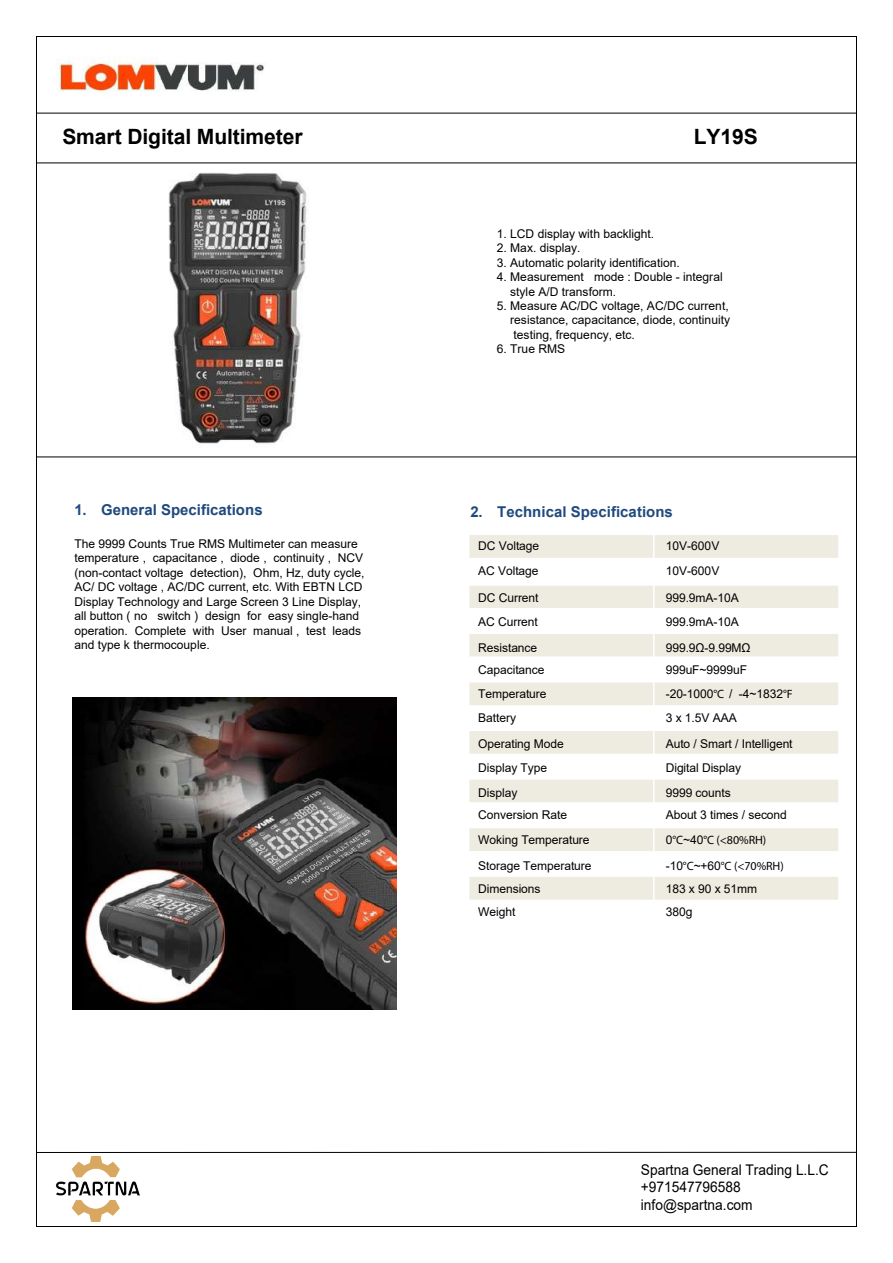
<style>
.page{position:relative;width:893px;height:1263px;background:#fff}
.page>*{position:absolute;margin:0;border:0;box-sizing:border-box;transform-origin:0 0}
.t1{font:700 21px "Arial";letter-spacing:-.005em;color:#000}
.t2{font:700 15px "Arial";letter-spacing:.005em;color:#1f497d}
.t3{font:14.7px/17.7px "Arial";color:#000;scale:.93 1}
.t4{font:12px/14.4px "Arial";color:#000}
.t5{font:12px "Myriad Pro";letter-spacing:-.005em;color:#000}
.s1{font-family:"Myriad Pro"}
.s2{font-family:"Arial"}
</style>
<div class="page">
<img style="left:37px;top:112px;width:409px;height:345px">
<div style="left:468px;top:632px;width:187px;height:26px;background:#eeece1;border:2px solid #fff"></div>
<div style="left:653px;top:632px;width:187px;height:26px;background:#eeece1;border:2px solid #fff"></div>
<div style="left:468px;top:657px;width:187px;height:25px;border:2px solid #fff"></div>
<div style="left:653px;top:657px;width:187px;height:25px;border:2px solid #fff"></div>
<div style="left:468px;top:681px;width:187px;height:26px;background:#eeece1;border:2px solid #fff"></div>
<div style="left:653px;top:681px;width:187px;height:26px;background:#eeece1;border:2px solid #fff"></div>
<div style="left:653px;top:705px;width:187px;height:26px;border:2px solid #fff"></div>
<div style="left:468px;top:729px;width:187px;height:26px;background:#eeece1;border:2px solid #fff"></div>
<div style="left:653px;top:729px;width:187px;height:26px;background:#eeece1;border:2px solid #fff"></div>
<div style="left:468px;top:754px;width:187px;height:26px;border:2px solid #fff"></div>
<div style="left:653px;top:754px;width:187px;height:26px;border:2px solid #fff"></div>
<div style="left:468px;top:778px;width:187px;height:26px;background:#eeece1;border:2px solid #fff"></div>
<div style="left:653px;top:778px;width:187px;height:26px;background:#eeece1;border:2px solid #fff"></div>
<div style="left:468px;top:802px;width:187px;height:26px;border:2px solid #fff"></div>
<div style="left:653px;top:802px;width:187px;height:26px;border:2px solid #fff"></div>
<div style="left:468px;top:827px;width:187px;height:25px;background:#eeece1;border:2px solid #fff"></div>
<div style="left:653px;top:827px;width:187px;height:25px;background:#eeece1;border:2px solid #fff"></div>
<div style="left:468px;top:851px;width:187px;height:26px;border:2px solid #fff"></div>
<div style="left:653px;top:851px;width:187px;height:26px;border:2px solid #fff"></div>
<div style="left:468px;top:875px;width:187px;height:26px;background:#eeece1;border:2px solid #fff"></div>
<div style="left:653px;top:875px;width:187px;height:26px;background:#eeece1;border:2px solid #fff"></div>
<div style="left:468px;top:584px;width:187px;height:25px;background:#eeece1;border:2px solid #fff"></div>
<div style="left:653px;top:584px;width:187px;height:25px;background:#eeece1;border:2px solid #fff"></div>
<img style="left:56px;top:1157px;width:84px;height:65px">
<img style="left:45px;top:57px;width:225px;height:111px">
<hr style="left:36px;top:113px;width:820px;height:1px;background:#000">
<hr style="left:36px;top:1152px;width:820px;height:1px;background:#000">
<hr style="left:36px;top:163px;width:820px;height:1px;background:#000">
<hr style="left:36px;top:457px;width:820px;height:1px;background:#000">
<hr style="left:37px;top:36px;width:819px;height:1px;background:#000">
<hr style="left:36px;top:37px;width:1px;height:1189px;background:#000">
<hr style="left:856px;top:37px;width:1px;height:1189px;background:#000">
<hr style="left:37px;top:1226px;width:819px;height:1px;background:#000">
<div style="left:468px;top:534px;width:187px;height:25px;background:#eeece1;border:2px solid #fff"></div>
<div style="left:653px;top:534px;width:187px;height:25px;background:#eeece1;border:2px solid #fff"></div>
<div style="left:468px;top:558px;width:187px;height:28px;border:2px solid #fff"></div>
<div style="left:653px;top:558px;width:187px;height:28px;border:2px solid #fff"></div>
<img style="left:72px;top:697px;width:325px;height:312px">
<h1 class="t1" style="left:62px;top:122px;width:242px">Smart Digital Multimeter</h1>
<h1 class="t1" style="left:694px;top:122px;width:66px">LY19S</h1>
<p class="t4" style="left:497px;top:226px;width:159px">1. LCD display with backlight.</p>
<p class="t4" style="left:497px;top:241px;width:85px">2. Max. display.</p>
<p class="t4" style="left:497px;top:255px;width:184px">3. Automatic polarity identification.</p>
<p class="t4" style="left:510px;top:270px;width:214px;text-indent:-13px">4. Measurement mode : Double - integral style A/D transform.</p>
<p class="t4" style="left:510px;top:298px;width:221px;text-align:justify;text-indent:-13px">5. Measure AC/DC voltage, AC/DC current, resistance, capacitance, diode, continuity testing, frequency, etc.</p>
<p class="t4" style="left:497px;top:342px;width:70px">6. True RMS</p>
<p class="t2" style="left:74px;top:500px;width:190px">1. General Specifications</p>
<p class="t4" style="left:74px;top:536px;width:292px">The 9999 Counts True RMS Multimeter can measure temperature , capacitance , diode , continuity , NCV (non-contact voltage detection), Ohm, Hz, duty cycle, AC/ DC voltage , AC/DC current, etc. With EBTN LCD Display Technology and Large Screen 3 Line Display, all button ( no switch ) design for easy single-hand operation. Complete with User manual , test leads and type k thermocouple.</p>
<p class="t4" style="left:478px;top:538px;width:63px">DC Voltage</p>
<p class="t4" style="left:666px;top:538px;width:55px">10V-600V</p>
<p class="t2" style="left:470px;top:501px;width:204px">2. Technical Specifications</p>
<p class="t4" style="left:478px;top:564px;width:62px">AC Voltage</p>
<p class="t4" style="left:666px;top:564px;width:55px">10V-600V</p>
<p class="t4" style="left:478px;top:591px;width:62px">DC Current</p>
<p class="t4" style="left:666px;top:591px;width:75px">999.9mA-10A</p>
<p class="t4" style="left:478px;top:615px;width:61px">AC Current</p>
<p class="t4" style="left:666px;top:615px;width:75px">999.9mA-10A</p>
<p class="t4" style="left:666px;top:640px;width:86px">999.9Ω-9.99MΩ</p>
<p class="t4" style="left:478px;top:640px;width:60px">Resistance</p>
<p class="t4" style="left:478px;top:658px;width:70px;line-height:24px">Capacitance<br>Temperature</p>
<p class="t4" style="left:478px;top:711px;width:39px">Battery</p>
<p class="t4" style="left:478px;top:736px;width:87px">Operating Mode</p>
<p class="t4" style="left:478px;top:786px;width:41px">Display</p>
<p class="t4" style="left:478px;top:760px;width:70px">Display Type</p>
<p class="t4" style="left:666px;top:663px;width:83px">999uF~9999uF</p>
<p class="t4" style="left:666px;top:682px;width:128px;line-height:24px">-20-1000<span class="s1">°C</span> / -4~1832<span class="s1">°F<br></span>3 x 1.5V AAA</p>
<p class="t4" style="left:666px;top:731px;width:128px;line-height:24px">Auto / Smart / Intelligent<br>Digital Display</p>
<p class="t4" style="left:666px;top:786px;width:66px">9999 counts</p>
<p class="t4" style="left:478px;top:808px;width:90px">Conversion Rate</p>
<p class="t4" style="left:666px;top:808px;width:123px">About 3 times / second</p>
<p class="t4" style="left:478px;top:832px;width:113px">Woking Temperature</p>
<p class="t5" style="left:666px;top:832px;width:102px"><span class="s2">0</span>°C<span class="s2">~40</span>°C (&lt;80%RH)</p>
<p class="t4" style="left:478px;top:858px;width:115px">Storage Temperature</p>
<p class="t5" style="left:666px;top:858px;width:120px"><span class="s2">-10</span>°C<span class="s2">~+60</span>°C (&lt;70%RH)</p>
<p class="t4" style="left:478px;top:881px;width:64px">Dimensions</p>
<p class="t4" style="left:666px;top:881px;width:93px">183 x 90 x 51mm</p>
<p class="t4" style="left:478px;top:904px;width:39px">Weight</p>
<p class="t4" style="left:666px;top:904px;width:28px">380g</p>
<p class="t3" style="left:641px;top:1161px;width:204px">Spartna General Trading L.L.C +971547796588 info@spartna.com</p>
</div>
